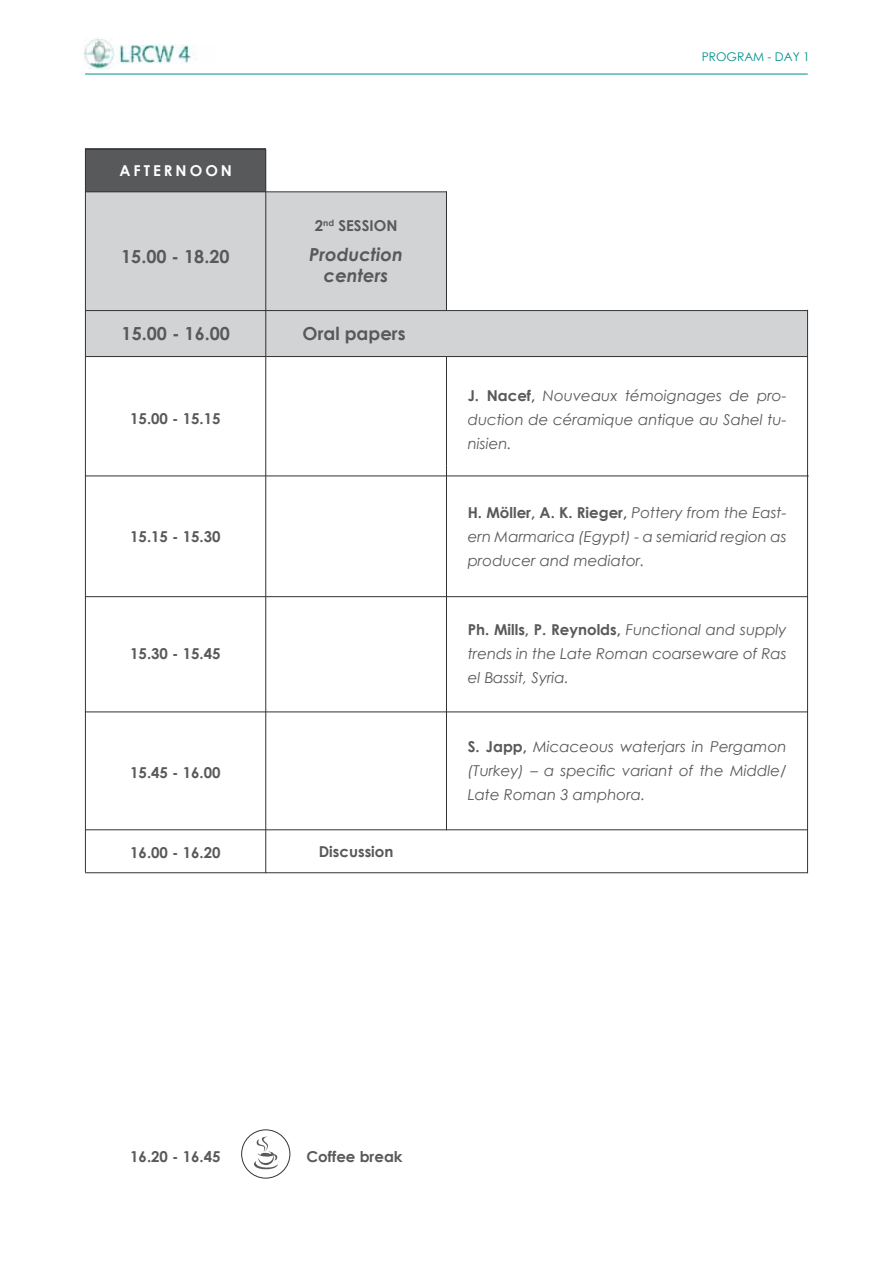
<style>
.page{position:relative;width:893px;height:1263px;background:#fff}
.page>*{position:absolute;margin:0;border:0;box-sizing:border-box;transform-origin:0 0}
.t1{font:700 18px "Century Gothic";color:#58595b}
.t2{font:italic 700 18px/21px "Century Gothic";color:#58595b;text-align:center}
.t3{font:italic 15px/24px "Century Gothic";color:#58595b;text-align:justify}
.t4{font:700 15px "Century Gothic";color:#58595b}
.t5{font:700 15px "Century Gothic";letter-spacing:.2em;color:#fff}
.t6{font:12px "Century Gothic";color:#008f8a}
.s1{font-weight:700;font-style:normal}
</style>
<div class="page">
<img style="left:118px;top:44px;width:78px;height:19px">
<img style="left:84px;top:38px;width:31px;height:30px">
<hr style="left:85px;top:74px;width:723px;height:1px;background:#008f8a">
<div style="left:85px;top:149px;width:181px;height:49px;background:#58595b"></div>
<div style="left:85px;top:311px;width:723px;height:45px;background:#d1d3d4"></div>
<div style="left:85px;top:192px;width:362px;height:120px;background:#d1d3d4"></div>
<hr style="left:265px;top:149px;width:1px;height:724px;background:#333">
<hr style="left:446px;top:465px;width:1px;height:365px;background:#333">
<hr style="left:85px;top:465px;width:1px;height:407px;background:#333">
<hr style="left:807px;top:310px;width:1px;height:563px;background:#333">
<hr style="left:85px;top:475px;width:724px;height:1px;background:#333">
<hr style="left:85px;top:596px;width:723px;height:1px;background:#333">
<hr style="left:85px;top:711px;width:723px;height:1px;background:#333">
<hr style="left:85px;top:872px;width:723px;height:1px;background:#333">
<hr style="left:85px;top:829px;width:723px;height:1px;background:#333">
<hr style="left:85px;top:310px;width:723px;height:1px;background:#333">
<hr style="left:85px;top:356px;width:723px;height:1px;background:#333">
<hr style="left:85px;top:149px;width:1px;height:316px;background:#333">
<hr style="left:85px;top:191px;width:362px;height:1px;background:#333">
<hr style="left:85px;top:149px;width:181px;height:1px;background:#333">
<hr style="left:446px;top:357px;width:1px;height:108px;background:#333">
<hr style="left:446px;top:191px;width:1px;height:119px;background:#333">
<div style="left:241px;top:1129px;width:49px;height:49px;border:1px solid #333;border-radius:50%"></div>
<svg style="left:254px;top:1137px;width:24px;height:33px"></svg>
<p class="t5" style="left:120px;top:160px;width:114px">AFTERNOON</p>
<p class="t1" style="left:121px;top:242px;width:110px">15.00 - 18.20</p>
<p class="t4" style="left:315px;top:214px;width:84px">2<sup>nd</sup> SESSION</p>
<p class="t2" style="left:309px;top:243px;width:95px">Production centers</p>
<p class="t1" style="left:122px;top:320px;width:110px">15.00 - 16.00</p>
<p class="t1" style="left:303px;top:320px;width:104px">Oral papers</p>
<p class="t4" style="left:130px;top:407px;width:92px">15.00 - 15.15</p>
<p class="t4" style="left:130px;top:525px;width:92px">15.15 - 15.30</p>
<p class="t4" style="left:130px;top:642px;width:92px">15.30 - 15.45</p>
<p class="t4" style="left:130px;top:761px;width:92px">15.45 - 16.00</p>
<p class="t4" style="left:130px;top:842px;width:92px">16.00 - 16.20</p>
<p class="t4" style="left:319px;top:840px;width:76px">Discussion</p>
<p class="t6" style="left:702px;top:48px;width:109px">PROGRAM - DAY 1</p>
<p class="t3" style="left:468px;top:383px;width:320px"><span class="s1">J. Nacef,</span> Nouveaux témoignages de pro&shy;duction de céramique antique au Sahel tu&shy;nisien.</p>
<p class="t3" style="left:468px;top:500px;width:320px"><span class="s1">H. Möller, A. K. Rieger,</span> Pottery from the East&shy;ern Marmarica (Egypt) - a semiarid region as producer and mediator.</p>
<p class="t3" style="left:468px;top:617px;width:320px"><span class="s1">Ph. Mills, P. Reynolds,</span> Functional and supply trends in the Late Roman coarseware of Ras el Bassit, Syria.</p>
<p class="t3" style="left:468px;top:734px;width:320px"><span class="s1">S. Japp,</span> Micaceous waterjars in Pergamon (Turkey) – a specific variant of the Middle/ Late Roman 3 amphora.</p>
<p class="t4" style="left:130px;top:1145px;width:92px">16.20 - 16.45</p>
<p class="t4" style="left:307px;top:1145px;width:98px">Coffee break</p>
</div>
